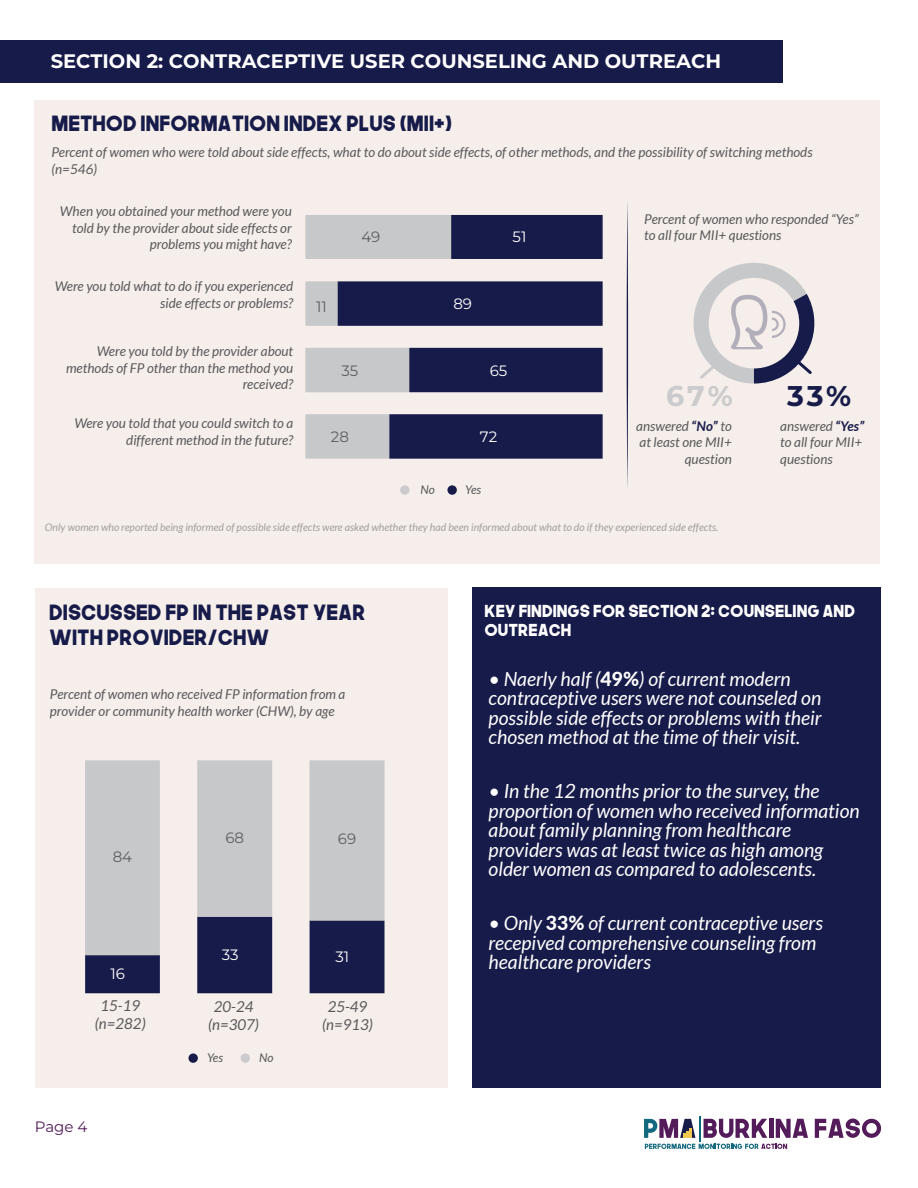
<style>
.page{position:relative;width:918px;height:1188px;background:#fff}
.page>*{position:absolute;margin:0;border:0;box-sizing:border-box;transform-origin:0 0}
.t1{font:700 28.5px "Montserrat";color:#cbcbcd}
.t2{font:700 28.5px "Montserrat";color:#171b49}
.t3{font:21px/25.2px "The Next Font";color:#171b49}
.t4{font:italic 19.5px/19.5px "Lato";color:#fff}
.t5{font:700 19.5px "Montserrat";color:#fff}
.t6{font:16.5px/19.8px "The Next Font";color:#fff}
.t7{font:italic 15px/18px "Lato";color:#59595b;text-align:center}
.t8{font:15px "Montserrat";color:#fff}
.t9{font:15px "Montserrat";color:#5f5f60}
.t10{font:15px "Montserrat";color:#531b5a}
.t11{font:italic 13.5px/16.5px "Lato";color:#59595b;text-align:right}
.t12{font:italic 12px "Lato";color:#59595b}
.t13{font:italic 10.5px "Lato";color:#a09f9f}
.s1{font-weight:700;color:#171b49}
.s2{font-weight:800;font-style:normal}
</style>
<div class="page">
<div style="left:35px;top:588px;width:412px;height:499px;background:#f5eeea"></div>
<div style="left:472px;top:587px;width:409px;height:500px;background:#171b49"></div>
<div style="left:34px;top:100px;width:846px;height:464px;background:#f5eeea"></div>
<svg style="left:188px;top:1053px;width:10px;height:10px"></svg>
<div style="left:241px;top:1053px;width:9px;height:10px;background:#cbcbcd;border-radius:50%"></div>
<div style="left:447px;top:485px;width:10px;height:10px;background:#171b49;border-radius:50%"></div>
<div style="left:400px;top:485px;width:10px;height:10px;background:#cbcbcd;border-radius:50%"></div>
<svg style="left:626px;top:202px;width:2px;height:286px"></svg>
<div style="left:0;top:41px;width:783px;height:42px;background:#171b49"></div>
<svg style="left:815px;top:1119px;width:66px;height:19px"></svg>
<svg style="left:644px;top:1116px;width:164px;height:33px"></svg>
<svg style="left:305px;top:215px;width:33px;height:244px"></svg>
<svg style="left:338px;top:215px;width:265px;height:244px;fill:#171b49"></svg>
<svg style="left:694px;top:263px;width:121px;height:121px"></svg>
<svg style="left:85px;top:955px;width:300px;height:38px"></svg>
<svg style="left:85px;top:760px;width:300px;height:195px;fill:#c7c8ca"></svg>
<h3 class="t5" style="left:51px;top:48px;width:672px">SECTION 2: CONTRACEPTIVE USER COUNSELING AND OUTREACH</h3>
<h2 class="t3" style="left:51px;top:110px;width:402px">METHOD INFORMATION INDEX PLUS (MII+)</h2>
<p class="t11" style="left:51px;top:144px;width:763px;text-align:left">Percent of women who were told about side effects, what to do about side effects, of other methods, and the possibility of switching methods (n=546)</p>
<p class="t11" style="left:60px;top:203px;width:233px">When you obtained your method were you told by the provider about side effects or problems you might have?</p>
<p class="t11" style="left:55px;top:279px;width:240px">Were you told what to do if you experienced side effects or problems?</p>
<p class="t11" style="left:66px;top:343px;width:229px">Were you told by the provider about methods of FP other than the method you received?</p>
<p class="t9" style="left:361px;top:227px;width:20px">49</p>
<p class="t9" style="left:316px;top:296px;width:12px">11</p>
<p class="t9" style="left:341px;top:360px;width:18px">35</p>
<p class="t8" style="left:453px;top:294px;width:20px">89</p>
<p class="t8" style="left:518px;top:223px;width:21px">46</p>
<p class="t8" style="left:513px;top:227px;width:15px">51</p>
<p class="t8" style="left:490px;top:360px;width:19px">65</p>
<p class="t11" style="left:644px;top:211px;width:216px;text-align:left">Percent of women who responded “Yes” to all four MII+ questions</p>
<h1 class="t1" style="left:666px;top:377px;width:68px">67%</h1>
<h1 class="t2" style="left:787px;top:377px;width:66px">33%</h1>
<p class="t11" style="left:74px;top:415px;width:220px">Were you told that you could switch to a different method in the future?</p>
<p class="t11" style="left:780px;top:418px;width:85px;text-align:left">answered <span class="s1">“Yes” </span>to all four MII+ questions</p>
<p class="t11" style="left:636px;top:418px;width:97px">answered <span class="s1">“No”</span> to at least one MII+ question</p>
<p class="t9" style="left:331px;top:427px;width:20px">28</p>
<p class="t8" style="left:480px;top:427px;width:19px">72</p>
<p class="t12" style="left:421px;top:483px;width:16px">No</p>
<p class="t12" style="left:465px;top:483px;width:18px">Yes</p>
<p class="t13" style="left:45px;top:522px;width:675px">Only women who reported being informed of possible side effects were asked whether they had been informed about what to do if they experienced side effects.</p>
<h2 class="t3" style="left:49px;top:598px;width:318px">DISCUSSED FP IN THE PAST YEAR<br>WITH PROVIDER/CHW</h2>
<p class="t11" style="left:50px;top:687px;width:297px;text-align:left">Percent of women who received FP information from a provider or community health worker (CHW), by age</p>
<p class="t9" style="left:113px;top:846px;width:21px">84</p>
<p class="t8" style="left:111px;top:964px;width:16px">16</p>
<p class="t7" style="left:95px;top:997px;width:52px">15-19 (n=282)</p>
<p class="t10" style="left:35px;top:1116px;width:54px">Page 4</p>
<p class="t9" style="left:225px;top:827px;width:20px">68</p>
<p class="t9" style="left:338px;top:829px;width:20px">69</p>
<p class="t8" style="left:222px;top:945px;width:18px">33</p>
<p class="t8" style="left:335px;top:946px;width:15px">31</p>
<p class="t7" style="left:208px;top:998px;width:52px">20-24 (n=307)</p>
<p class="t7" style="left:322px;top:998px;width:52px">25-49 (n=913)</p>
<p class="t12" style="left:207px;top:1051px;width:18px">Yes</p>
<p class="t12" style="left:259px;top:1051px;width:16px">No</p>
<p class="t6" style="left:484px;top:600px;width:372px">KEY FINDINGS FOR SECTION 2: COUNSELING AND<br>OUTREACH</p>
<h3 class="t4" style="left:489px;top:670px;width:335px">• Naerly half (<span class="s2">49%</span>) of current modern contraceptive users were not counseled on possible side effects or problems with their chosen method at the time of their visit.</h3>
<h3 class="t4" style="left:489px;top:782px;width:373px">• In the 12 months prior to the survey, the proportion of women who received information about family planning from healthcare providers was at least twice as high among older women as compared to adolescents.</h3>
<h3 class="t4" style="left:489px;top:914px;width:336px">• Only <span class="s2">33%</span> of current contraceptive users recepived comprehensive counseling from healthcare providers</h3>
</div>
